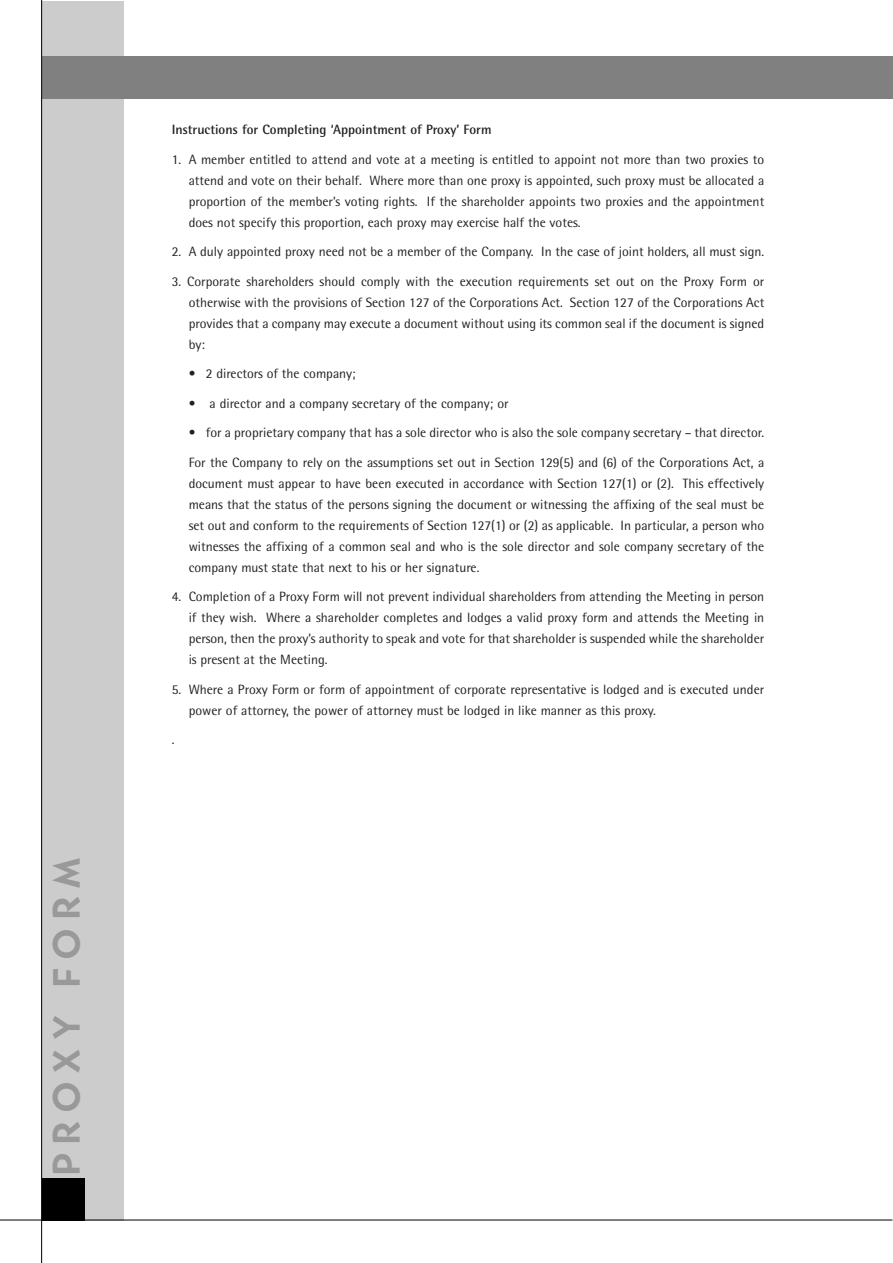
<style>
.page{position:relative;width:893px;height:1263px;background:#fff}
.page>*{position:absolute;margin:0;border:0;box-sizing:border-box;transform-origin:0 0}
.t1{font:37.5px "Cg Bernhardt Md";letter-spacing:.255em;color:#999}
.t2{font:13.5px/21px "Rotis Semi Sans";color:#231f20;text-align:justify}
.t3{font:700 13.5px "Rotis Semi Sans";color:#231f20}
</style>
<div class="page">
<div style="left:42px;top:1px;width:82px;height:1219px;background:#ccc"></div>
<div style="left:42px;top:1178px;width:43px;height:43px;background:#000"></div>
<div style="left:42px;top:56px;width:850px;height:42px;background:#808080"></div>
<hr style="left:41px;top:0;width:1px;height:1263px;background:#000">
<hr style="left:0;top:1220px;width:892px;height:1px;background:#000">
<h1 class="t1" style="left:53px;top:1175px;width:319px;rotate:-90deg">PROXY FORM</h1>
<p class="t3" style="left:172px;top:125px;width:321px">Instructions for Completing ‘Appointment of Proxy’ Form</p>
<p class="t2" style="left:189px;top:150px;width:577px;text-indent:-17px">1. A member entitled to attend and vote at a meeting is entitled to appoint not more than two proxies to attend and vote on their behalf. Where more than one proxy is appointed, such proxy must be allocated a proportion of the member’s voting rights. If the shareholder appoints two proxies and the appointment does not specify this proportion, each proxy may exercise half the votes.</p>
<p class="t2" style="left:172px;top:243px;width:594px">2. A duly appointed proxy need not be a member of the Company. In the case of joint holders, all must sign.</p>
<p class="t2" style="left:189px;top:272px;width:577px;text-indent:-17px">3. Corporate shareholders should comply with the execution requirements set out on the Proxy Form or otherwise with the provisions of Section 127 of the Corporations Act. Section 127 of the Corporations Act provides that a company may execute a document without using its common seal if the document is signed by:</p>
<p class="t2" style="left:189px;top:365px;width:169px">• 2 directors of the company;</p>
<p class="t2" style="left:189px;top:394px;width:321px">• a director and a company secretary of the company; or</p>
<p class="t2" style="left:189px;top:419px;width:577px;line-height:29.5px">• for a proprietary company that has a sole director who is also the sole company secretary – that director.<br>For the Company to rely on the assumptions set out in Section 129(5) and (6) of the Corporations Act, a</p>
<p class="t2" style="left:189px;top:474px;width:577px">document must appear to have been executed in accordance with Section 127(1) or (2). This effectively means that the status of the persons signing the document or witnessing the affixing of the seal must be set out and conform to the requirements of Section 127(1) or (2) as applicable. In particular, a person who witnesses the affixing of a common seal and who is the sole director and sole company secretary of the company must state that next to his or her signature.</p>
<p class="t2" style="left:189px;top:588px;width:577px;text-indent:-17px">4. Completion of a Proxy Form will not prevent individual shareholders from attending the Meeting in person if they wish. Where a shareholder completes and lodges a valid proxy form and attends the Meeting in person, then the proxy’s authority to speak and vote for that shareholder is suspended while the shareholder is present at the Meeting.</p>
<p class="t2" style="left:189px;top:680px;width:577px;text-indent:-17px">5. Where a Proxy Form or form of appointment of corporate representative is lodged and is executed under power of attorney, the power of attorney must be lodged in like manner as this proxy.</p>
<p class="t2" style="left:172px;top:731px;width:4px">.</p>
</div>
